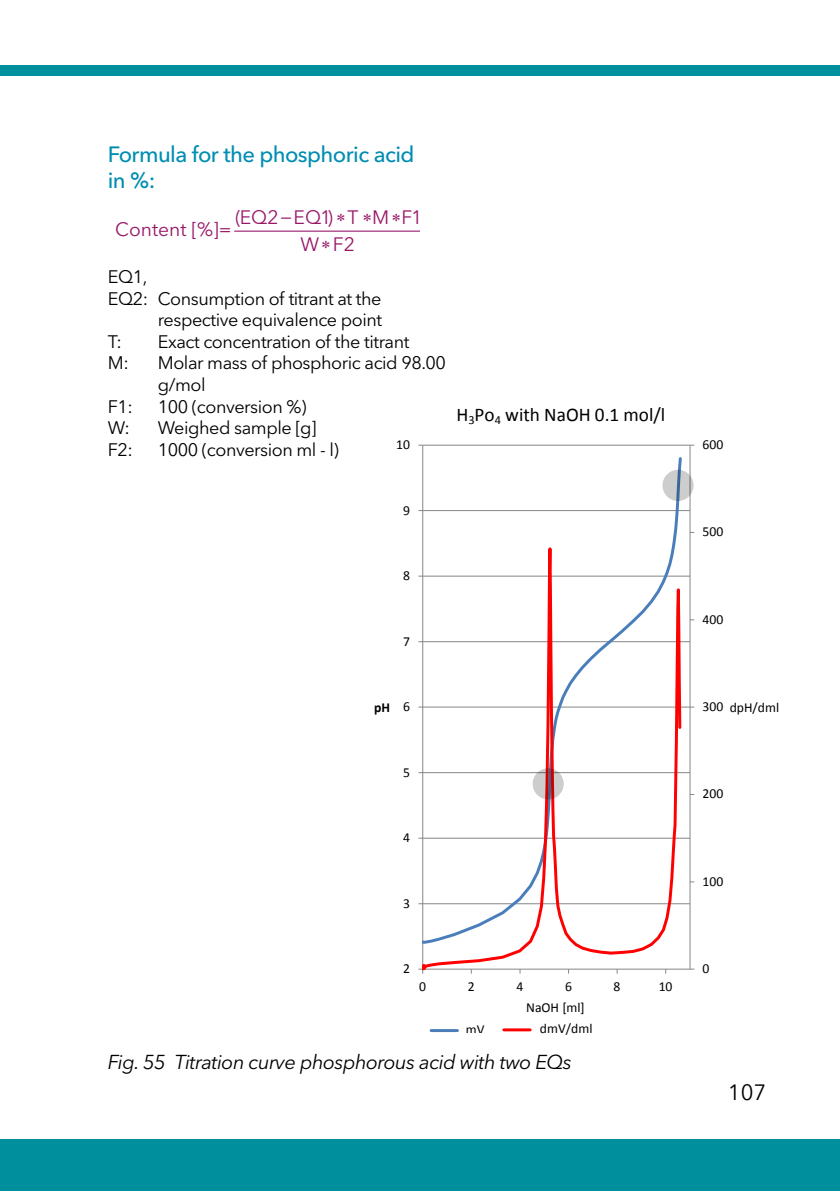
<style>
.page{position:relative;width:840px;height:1191px;background:#fff}
.page>*{position:absolute;margin:0;border:0;box-sizing:border-box;transform-origin:0 0}
.t1{font:500 22px/26.4px "Avenir Next LT Pro";letter-spacing:-.025em;color:#008db2}
.t2{font:22px "Avenir Next LT Pro";color:#000}
.t3{font:italic 20px "Avenir Next LT Pro";letter-spacing:-.025em;color:#000}
.t4{font:19.4px "Calibri";color:#000}
.t5{font:19.2px "Avenir Next LT Pro";color:#981768}
.t6{font:19.2px "Symbol";color:#981768}
.t7{font:18px/21.6px "Avenir Next LT Pro";letter-spacing:-.025em;color:#000}
.t8{font:13.8px "Calibri";letter-spacing:.005em;color:#000}
.t9{font:700 13.8px "Calibri";color:#000}
</style>
<div class="page">
<hr style="left:422px;top:445px;width:267px;height:1px;background:#868686">
<hr style="left:422px;top:510px;width:267px;height:1px;background:#868686">
<hr style="left:422px;top:575px;width:267px;height:1px;background:#868686">
<hr style="left:422px;top:641px;width:267px;height:1px;background:#868686">
<hr style="left:422px;top:706px;width:267px;height:1px;background:#868686">
<hr style="left:422px;top:772px;width:267px;height:1px;background:#868686">
<hr style="left:422px;top:837px;width:267px;height:1px;background:#868686">
<hr style="left:422px;top:903px;width:267px;height:1px;background:#868686">
<hr style="left:689px;top:445px;width:1px;height:524px;background:#868686">
<hr style="left:422px;top:968px;width:267px;height:1px;background:#868686">
<svg style="left:422px;top:445px;width:260px;height:525px"></svg>
<hr style="left:431px;top:1029px;width:26px;height:3px;background:#4a7ebb">
<hr style="left:503px;top:1028px;width:27px;height:3px;background:#f00">
<svg style="left:662px;top:470px;width:31px;height:31px"></svg>
<svg style="left:532px;top:768px;width:31px;height:31px"></svg>
<div style="left:0;top:1139px;width:839px;height:52px;background:#008f9d"></div>
<div style="left:0;top:65px;width:839px;height:11px;background:#008f9d"></div>
<hr style="left:234px;top:231px;width:186px;height:1px;background:#981768">
<p class="t1" style="left:108px;top:141px;width:308px">Formula for the phosphoric acid in %:</p>
<p class="t5" style="left:235px;top:206px;width:188px">(EQ2 EQ1) T M F1</p>
<p class="t5" style="left:279px;top:206px;width:14px">−</p>
<p class="t6" style="left:336px;top:205px;width:66px">∗∗∗</p>
<p class="t5" style="left:115px;top:218px;width:118px">Content [%]=</p>
<p class="t5" style="left:300px;top:233px;width:56px">W F2</p>
<p class="t7" style="left:108px;top:266px;width:41px">EQ1,</p>
<p class="t7" style="left:108px;top:287px;width:275px">EQ2: Consumption of titrant at the</p>
<p class="t7" style="left:158px;top:309px;width:226px">respective equivalence point</p>
<p class="t7" style="left:108px;top:331px;width:15px">T:</p>
<p class="t7" style="left:158px;top:331px;width:253px">Exact concentration of the titrant</p>
<p class="t7" style="left:108px;top:352px;width:22px">M:</p>
<p class="t7" style="left:158px;top:352px;width:289px">Molar mass of phosphoric acid 98.00 g/mol</p>
<p class="t7" style="left:108px;top:395px;width:27px">F1:</p>
<p class="t7" style="left:158px;top:395px;width:150px">100 (conversion %)</p>
<p class="t7" style="left:108px;top:417px;width:24px">W:</p>
<p class="t7" style="left:158px;top:417px;width:160px">Weighed sample [g]</p>
<p class="t7" style="left:108px;top:439px;width:27px">F2:</p>
<p class="t7" style="left:158px;top:439px;width:182px">1000 (conversion ml - l)</p>
<p class="t8" style="left:396px;top:436px;width:15px">10</p>
<p class="t4" style="left:456px;top:402px;width:210px">H<sub>3</sub>Po<sub>4</sub> with NaOH 0.1 mol/l</p>
<p class="t8" style="left:403px;top:501px;width:8px">9</p>
<p class="t8" style="left:403px;top:567px;width:8px">8</p>
<p class="t8" style="left:403px;top:632px;width:8px">7</p>
<p class="t9" style="left:374px;top:698px;width:18px">pH</p>
<p class="t8" style="left:403px;top:698px;width:8px">6</p>
<p class="t8" style="left:403px;top:763px;width:8px">5</p>
<p class="t8" style="left:403px;top:828px;width:8px">4</p>
<p class="t8" style="left:403px;top:894px;width:8px">3</p>
<p class="t8" style="left:403px;top:959px;width:8px">2</p>
<p class="t8" style="left:419px;top:977px;width:8px">0</p>
<p class="t8" style="left:467px;top:977px;width:8px">2</p>
<p class="t8" style="left:516px;top:977px;width:8px">4</p>
<p class="t8" style="left:564px;top:977px;width:8px">6</p>
<p class="t8" style="left:613px;top:977px;width:8px">8</p>
<p class="t8" style="left:658px;top:977px;width:15px">10</p>
<p class="t8" style="left:526px;top:998px;width:60px">NaOH [ml]</p>
<p class="t8" style="left:465px;top:1020px;width:20px">mV</p>
<p class="t8" style="left:539px;top:1019px;width:54px">dmV/dml</p>
<p class="t3" style="left:108px;top:1049px;width:465px">Fig. 55 Titration curve phosphorous acid with two EQs</p>
<p class="t8" style="left:702px;top:436px;width:22px">600</p>
<p class="t8" style="left:702px;top:523px;width:22px">500</p>
<p class="t8" style="left:702px;top:610px;width:22px">400</p>
<p class="t8" style="left:702px;top:698px;width:78px">300 dpH/dml</p>
<p class="t8" style="left:702px;top:785px;width:22px">200</p>
<p class="t8" style="left:702px;top:872px;width:22px">100</p>
<p class="t8" style="left:702px;top:959px;width:8px">0</p>
<p class="t2" style="left:727px;top:1079px;width:40px">107</p>
</div>
